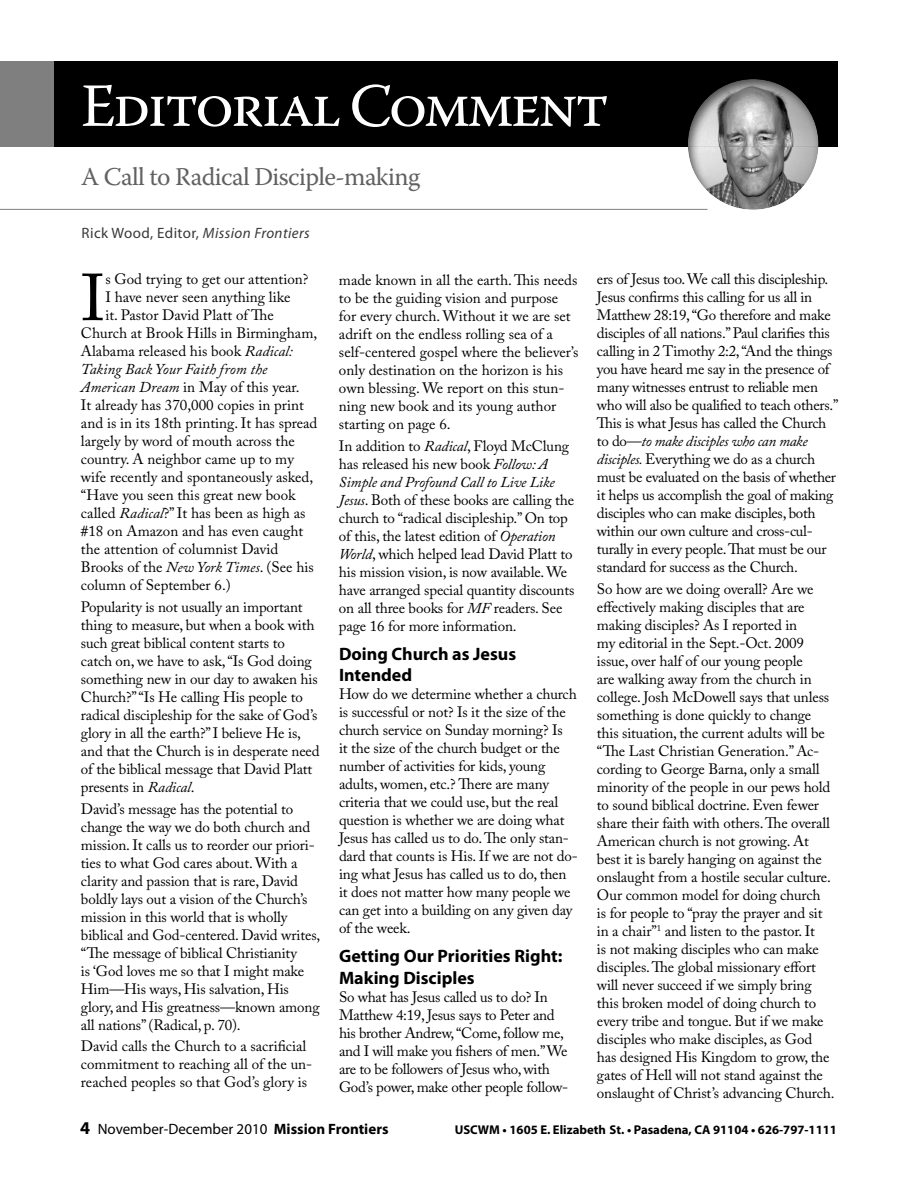
<style>
.page{position:relative;width:918px;height:1188px;background:#fff}
.page>*{position:absolute;margin:0;border:0;box-sizing:border-box;transform-origin:0 0}
.t1{font:65.7px "Adobe Caslon Pro";color:#000}
.t2{font:61.2px "Warnock Pro";letter-spacing:-.05em;color:#fff}
.t3{font:25.5px "Warnock Pro";letter-spacing:-.02em;color:#616161}
.t4{font:700 18px/21.6px "Myriad Pro";color:#000}
.t5{font:15px/18px "Adobe Caslon Pro";letter-spacing:-.01em;color:#000}
.t6{font:15px "Myriad Pro";color:#000}
.t7{font:15px "Myriad Pro";letter-spacing:.025em;color:#393939}
.t8{font:italic 15px "Adobe Caslon Pro";color:#000}
.t9{font:700 12.75px "Myriad Pro";color:#000}
.s1{font-style:italic}
.s2{font-weight:700;font-size:18px}
.s3{font-weight:700}
</style>
<div class="page">
<div style="left:0;top:61px;width:72px;height:86px;background:#7f7f7f"></div>
<div style="left:54px;top:61px;width:783px;height:86px;background:#000"></div>
<img style="left:688px;top:79px;width:131px;height:131px">
<hr style="left:0;top:209px;width:708px;height:1px;background:#7f7f7f">
<h2 class="t2" style="left:81px;top:82px;width:530px">Editorial Comment</h2>
<h3 class="t3" style="left:81px;top:167px;width:341px">A Call to Radical Disciple-making</h3>
<p class="t7" style="left:82px;top:227px;width:230px">Rick Wood, Editor, <span class="s1">Mission Frontiers</span></p>
<h1 class="t1" style="left:81px;top:273px;width:26px">I</h1>
<p class="t5" style="left:105px;top:272px;width:205px">s God trying to get our attention?</p>
<p class="t5" style="left:105px;top:290px;width:187px">I have never seen anything like</p>
<p class="t5" style="left:105px;top:308px;width:170px">it. Pastor David Platt of The</p>
<p class="t5" style="left:81px;top:326px;width:238px">Church at Brook Hills in Birmingham,</p>
<p class="t5" style="left:81px;top:344px;width:213px">Alabama released his book <span class="s1">Radical:</span></p>
<p class="t8" style="left:81px;top:364px;width:188px">Taking Back Your Faith from the</p>
<p class="t5" style="left:81px;top:380px;width:220px"><span class="s1">American Dream</span> in May of this year.</p>
<p class="t5" style="left:81px;top:398px;width:224px">It already has 370,000 copies in print</p>
<p class="t5" style="left:81px;top:416px;width:238px">and is in its 18th printing. It has spread</p>
<p class="t5" style="left:81px;top:434px;width:215px">largely by word of mouth across the</p>
<p class="t5" style="left:81px;top:452px;width:214px">country. A neighbor came up to my</p>
<p class="t5" style="left:81px;top:470px;width:234px">wife recently and spontaneously asked,</p>
<p class="t5" style="left:81px;top:488px;width:216px">“Have you seen this great new book</p>
<p class="t5" style="left:81px;top:506px;width:226px">called <span class="s1">Radical</span>?” It has been as high as</p>
<p class="t5" style="left:81px;top:524px;width:224px">#18 on Amazon and has even caught</p>
<p class="t5" style="left:81px;top:542px;width:199px">the attention of columnist David</p>
<p class="t5" style="left:81px;top:560px;width:234px">Brooks of the <span class="s1">New York Times</span>. (See his</p>
<p class="t5" style="left:81px;top:578px;width:151px">column of September 6.)</p>
<p class="t5" style="left:81px;top:599px;width:240px">Popularity is not usually an important thing to measure, but when a book with such great biblical content starts to catch on, we have to ask, “Is God doing something new in our day to awaken his Church?” “Is He calling His people to radical discipleship for the sake of God’s glory in all the earth?” I believe He is, and that the Church is in desperate need of the biblical message that David Platt presents in <span class="s1">Radical</span>.</p>
<p class="t5" style="left:81px;top:801px;width:241px">David’s message has the potential to change the way we do both church and mission. It calls us to reorder our priori&shy;ties to what God cares about. With a clarity and passion that is rare, David boldly lays out a vision of the Church’s mission in this world that is wholly biblical and God-centered. David writes, “The message of biblical Christianity<br>is ‘God loves me so that I might make Him—His ways, His salvation, His glory, and His greatness—known among all nations” (Radical, p. 70).</p>
<p class="t5" style="left:81px;top:1039px;width:233px">David calls the Church to a sacrificial commitment to reaching all of the un&shy;reached peoples so that God’s glory is</p>
<p class="t5" style="left:339px;top:272px;width:241px">made known in all the earth. This needs to be the guiding vision and purpose for every church. Without it we are set adrift on the endless rolling sea of a self-centered gospel where the believer’s only destination on the horizon is his own blessing. We report on this stun&shy;ning new book and its young author starting on page 6.</p>
<p class="t5" style="left:339px;top:438px;width:237px">In addition to <span class="s1">Radical</span>, Floyd McClung has released his new book <span class="s1">Follow: A Simple and Profound Call to Live Like Jesus</span>. Both of these books are calling the church to “radical discipleship.” On top of this, the latest edition of <span class="s1">Operation World</span>, which helped lead David Platt to his mission vision, is now available. We have arranged special quantity discounts on all three books for <span class="s1">MF</span> readers. See page 16 for more information.</p>
<p class="t4" style="left:339px;top:644px;width:179px">Doing Church as Jesus<br>Intended</p>
<p class="t5" style="left:339px;top:687px;width:240px">How do we determine whether a church is successful or not? Is it the size of the church service on Sunday morning? Is<br>it the size of the church budget or the number of activities for kids, young adults, women, etc.? There are many criteria that we could use, but the real question is whether we are doing what Jesus has called us to do. The only stan&shy;dard that counts is His. If we are not do&shy;ing what Jesus has called us to do, then it does not matter how many people we can get into a building on any given day of the week.</p>
<p class="t4" style="left:339px;top:947px;width:225px">Getting Our Priorities Right:<br>Making Disciples</p>
<p class="t5" style="left:339px;top:989px;width:231px">So what has Jesus called us to do? In Matthew 4:19, Jesus says to Peter and his brother Andrew, “Come, follow me, and I will make you fishers of men.” We are to be followers of Jesus who, with God’s power, make other people follow-</p>
<p class="t5" style="left:597px;top:272px;width:243px">ers of Jesus too. We call this discipleship.<br>Jesus confirms this calling for us all in Matthew 28:19, “Go therefore and make disciples of all nations.” Paul clarifies this calling in 2 Timothy 2:2, “And the things you have heard me say in the presence of many witnesses entrust to reliable men who will also be qualified to teach others.” This is what Jesus has called the Church to do—<span class="s1">to make disciples who can make disciples.</span> Everything we do as a church must be evaluated on the basis of whether it helps us accomplish the goal of making disciples who can make disciples, both within our own culture and cross-cul&shy;turally in every people. That must be our standard for success as the Church.</p>
<p class="t5" style="left:597px;top:581px;width:239px">So how are we doing overall? Are we effectively making disciples that are making disciples? As I reported in<br>my editorial in the Sept.-Oct. 2009 issue, over half of our young people<br>are walking away from the church in college. Josh McDowell says that unless something is done quickly to change this situation, the current adults will be “The Last Christian Generation.” Ac&shy;cording to George Barna, only a small minority of the people in our pews hold to sound biblical doctrine. Even fewer share their faith with others. The overall American church is not growing. At best it is barely hanging on against the onslaught from a hostile secular culture.<br>Our common model for doing church<br>is for people to “pray the prayer and sit in a chair”<sup>1</sup> and listen to the pastor. It<br>is not making disciples who can make disciples. The global missionary effort will never succeed if we simply bring this broken model of doing church to every tribe and tongue. But if we make disciples who make disciples, as God has designed His Kingdom to grow, the gates of Hell will not stand against the onslaught of Christ’s advancing Church.</p>
<p class="t6" style="left:80px;top:1123px;width:310px"><span class="s2">4</span> November-December 2010 <span class="s3">Mission Frontiers</span></p>
<p class="t9" style="left:455px;top:1125px;width:384px">USCWM • 1605 E. Elizabeth St. • Pasadena, CA 91104 • 626-797-1111</p>
</div>
